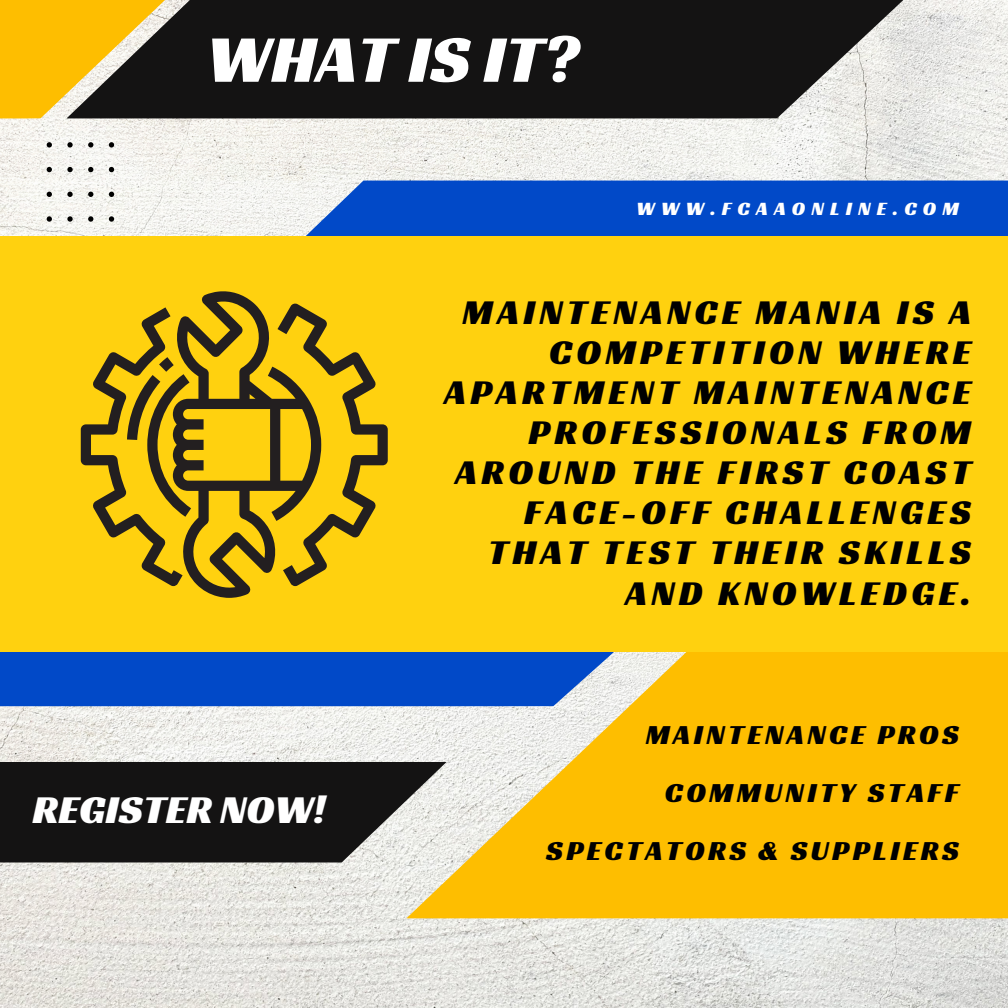
<style>
.page{position:relative;width:1008px;height:1008px;background:#fff}
.page>*{position:absolute;margin:0;border:0;box-sizing:border-box;transform-origin:0 0}
.t1{font:68px "Racing Sans One";color:#fff}
.t2{font:41px "Racing Sans One";color:#fff}
.t3{font:36.2px/40.2px "Racing Sans One";letter-spacing:.115em;color:#000;text-align:right}
.t4{font:28.6px "Racing Sans One";letter-spacing:.115em;color:#000}
.t5{font:19.6px "Racing Sans One";letter-spacing:.315em;color:#fff}
</style>
<div class="page">
<img style="left:0;top:0;width:1008px;height:1008px">
<svg style="left:88px;top:167px;width:5px;height:5px"></svg>
<svg style="left:67px;top:167px;width:6px;height:5px"></svg>
<svg style="left:47px;top:167px;width:5px;height:5px"></svg>
<svg style="left:109px;top:167px;width:5px;height:5px"></svg>
<svg style="left:88px;top:192px;width:5px;height:5px"></svg>
<svg style="left:67px;top:192px;width:6px;height:5px"></svg>
<svg style="left:47px;top:192px;width:5px;height:5px"></svg>
<svg style="left:109px;top:192px;width:5px;height:5px"></svg>
<svg style="left:88px;top:142px;width:5px;height:6px"></svg>
<svg style="left:67px;top:142px;width:6px;height:6px"></svg>
<svg style="left:47px;top:142px;width:5px;height:6px"></svg>
<svg style="left:109px;top:142px;width:5px;height:6px"></svg>
<svg style="left:88px;top:216px;width:5px;height:6px"></svg>
<svg style="left:67px;top:216px;width:6px;height:6px"></svg>
<svg style="left:47px;top:216px;width:5px;height:6px"></svg>
<svg style="left:109px;top:216px;width:5px;height:6px"></svg>
<div style="left:0;top:762px;width:406px;height:100px;background:#141313"></div>
<svg style="left:406px;top:652px;width:602px;height:266px;fill:#febe00"></svg>
<svg style="left:165px;top:0;width:738px;height:118px;fill:#141313"></svg>
<div style="left:306px;top:181px;width:702px;height:55px;background:#0149c8"></div>
<div style="left:0;top:652px;width:615px;height:54px;background:#0149c8"></div>
<svg style="left:0;top:0;width:165px;height:118px"></svg>
<div style="left:0;top:236px;width:1008px;height:416px;background:#ffd10f"></div>
<svg style="left:173px;top:291px;width:123px;height:307px"></svg>
<svg style="left:81px;top:307px;width:110px;height:279px"></svg>
<svg style="left:277px;top:303px;width:111px;height:283px"></svg>
<p class="t1" style="left:207px;top:15px;width:374px">WHAT IS IT?</p>
<p class="t5" style="left:637px;top:196px;width:324px">WWW.FCAAONLINE.COM</p>
<p class="t2" style="left:33px;top:783px;width:294px">REGISTER NOW!</p>
<p class="t3" style="left:444px;top:291px;width:528px">MAINTENANCE MANIA IS A<br>COMPETITION WHERE<br>APARTMENT MAINTENANCE<br>PROFESSIONALS FROM<br>AROUND THE FIRST COAST<br>FACE-OFF CHALLENGES<br>THAT TEST THEIR SKILLS<br>AND KNOWLEDGE.</p>
<p class="t4" style="left:646px;top:716px;width:315px">MAINTENANCE PROS</p>
<p class="t4" style="left:665px;top:774px;width:296px">COMMUNITY STAFF</p>
<p class="t4" style="left:546px;top:832px;width:414px">SPECTATORS &amp; SUPPLIERS</p>
</div>
